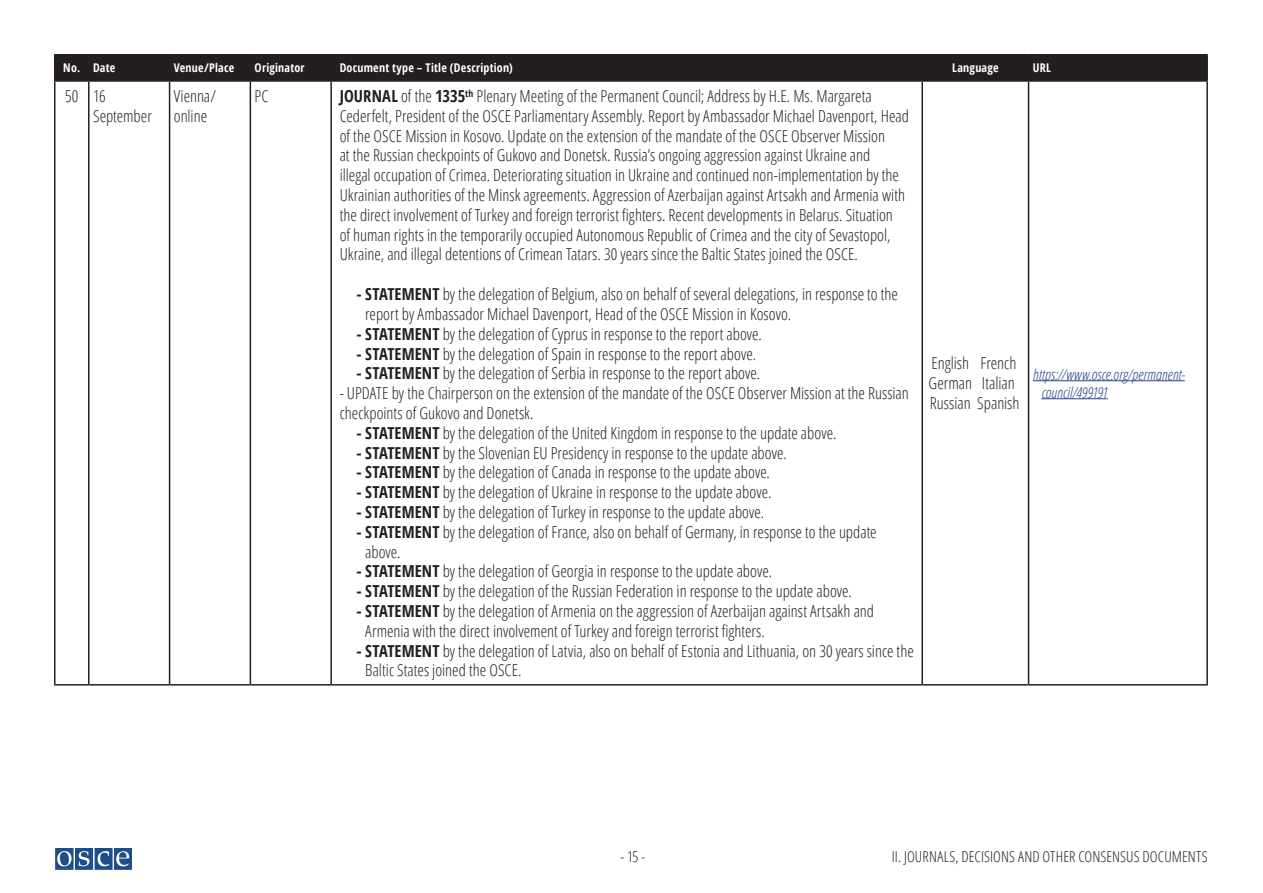
<style>
.page{position:relative;width:1263px;height:893px;background:#fff}
.page>*{position:absolute;margin:0;border:0;box-sizing:border-box;transform-origin:0 0}
.Paragraph_Style_3{font:300 condensed 16.5px/19.8px "Open Sans";color:#231f20}
.Paragraph_Style_1{font:300 condensed 16.5px/19.8px "Open Sans";color:#231f20}
.t1{font:300 condensed 15px "Open Sans";letter-spacing:.005em;color:#231f20}
.Para_hyperlink{font:italic 300 condensed 15px/18px "Open Sans";color:#253f8e}
.Paragraph_Style_1-2{font:700 condensed 12px "Open Sans";letter-spacing:.02em;color:#fff}
.s1{font-weight:700}
</style>
<div class="page">
<hr style="left:89px;top:80px;width:81px;height:2px;background:#231f20">
<hr style="left:170px;top:80px;width:80px;height:2px;background:#231f20">
<hr style="left:169px;top:82px;width:1px;height:602px;background:#231f20">
<hr style="left:250px;top:80px;width:81px;height:2px;background:#231f20">
<hr style="left:250px;top:82px;width:1px;height:602px;background:#231f20">
<hr style="left:331px;top:80px;width:591px;height:2px;background:#231f20">
<hr style="left:330px;top:82px;width:2px;height:602px;background:#231f20">
<hr style="left:922px;top:80px;width:106px;height:2px;background:#231f20">
<hr style="left:921px;top:82px;width:2px;height:602px;background:#231f20">
<hr style="left:1028px;top:80px;width:180px;height:2px;background:#231f20">
<hr style="left:1028px;top:82px;width:1px;height:602px;background:#231f20">
<hr style="left:89px;top:684px;width:81px;height:2px;background:#231f20">
<hr style="left:170px;top:684px;width:80px;height:2px;background:#231f20">
<hr style="left:250px;top:684px;width:81px;height:2px;background:#231f20">
<hr style="left:331px;top:684px;width:591px;height:2px;background:#231f20">
<hr style="left:922px;top:684px;width:106px;height:2px;background:#231f20">
<hr style="left:1028px;top:684px;width:180px;height:2px;background:#231f20">
<hr style="left:54px;top:54px;width:35px;height:2px;background:#231f20">
<hr style="left:54px;top:56px;width:2px;height:24px;background:#231f20">
<hr style="left:89px;top:54px;width:81px;height:2px;background:#231f20">
<hr style="left:170px;top:54px;width:80px;height:2px;background:#231f20">
<hr style="left:250px;top:54px;width:81px;height:2px;background:#231f20">
<hr style="left:331px;top:54px;width:591px;height:2px;background:#231f20">
<hr style="left:922px;top:54px;width:106px;height:2px;background:#231f20">
<hr style="left:1028px;top:54px;width:180px;height:2px;background:#231f20">
<div style="left:56px;top:56px;width:1150px;height:24px;background:#231f20"></div>
<hr style="left:1206px;top:56px;width:2px;height:24px;background:#231f20">
<hr style="left:54px;top:82px;width:2px;height:602px;background:#231f20">
<hr style="left:88px;top:82px;width:2px;height:602px;background:#231f20">
<hr style="left:54px;top:684px;width:35px;height:2px;background:#231f20">
<hr style="left:54px;top:80px;width:35px;height:2px;background:#231f20">
<hr style="left:1206px;top:82px;width:2px;height:602px;background:#231f20">
<hr style="left:1033px;top:380px;width:152px;height:1px;background:#253f8e">
<hr style="left:1041px;top:398px;width:67px;height:1px;background:#253f8e">
<img style="left:56px;top:848px;width:75px;height:21px">
<p class="Paragraph_Style_1-2" style="left:63px;top:60px;width:18px">No.</p>
<p class="Paragraph_Style_1-2" style="left:93px;top:60px;width:24px">Date</p>
<p class="Paragraph_Style_1-2" style="left:174px;top:60px;width:62px">Venue/Place</p>
<p class="Paragraph_Style_1-2" style="left:255px;top:60px;width:52px">Originator</p>
<p class="Paragraph_Style_1-2" style="left:340px;top:60px;width:175px">Document type – Title (Description)</p>
<p class="Paragraph_Style_1-2" style="left:952px;top:60px;width:48px">Language</p>
<p class="Paragraph_Style_1-2" style="left:1033px;top:60px;width:20px">URL</p>
<p class="Paragraph_Style_1" style="left:65px;top:86px;width:15px">50</p>
<p class="Paragraph_Style_1" style="left:93px;top:86px;width:60px">16<br>September</p>
<p class="Paragraph_Style_1" style="left:174px;top:86px;width:44px">Vienna/ online</p>
<p class="Paragraph_Style_1" style="left:255px;top:86px;width:15px">PC</p>
<p class="Paragraph_Style_1" style="left:340px;top:86px;width:571px"><span class="s1">JOURNAL</span> of the <span class="s1">1335</span><sup>th</sup> Plenary Meeting of the Permanent Council; Address by H.E. Ms. Margareta Cederfelt, President of the OSCE Parliamentary Assembly. Report by Ambassador Michael Davenport, Head of the OSCE Mission in Kosovo. Update on the extension of the mandate of the OSCE Observer Mission<br>at the Russian checkpoints of Gukovo and Donetsk. Russia’s ongoing aggression against Ukraine and<br>illegal occupation of Crimea. Deteriorating situation in Ukraine and continued non-implementation by the Ukrainian authorities of the Minsk agreements. Aggression of Azerbaijan against Artsakh and Armenia with the direct involvement of Turkey and foreign terrorist fighters. Recent developments in Belarus. Situation<br>of human rights in the temporarily occupied Autonomous Republic of Crimea and the city of Sevastopol, Ukraine, and illegal detentions of Crimean Tatars. 30 years since the Baltic States joined the OSCE.</p>
<p class="Paragraph_Style_3" style="left:365px;top:284px;width:534px;text-indent:-9px"><span class="s1">- STATEMENT</span> by the delegation of Belgium, also on behalf of several delegations, in response to the report by Ambassador Michael Davenport, Head of the OSCE Mission in Kosovo.</p>
<p class="Paragraph_Style_3" style="left:356px;top:323px;width:407px"><span class="s1">- STATEMENT</span> by the delegation of Cyprus in response to the report above.</p>
<p class="Paragraph_Style_3" style="left:356px;top:343px;width:401px"><span class="s1">- STATEMENT</span> by the delegation of Spain in response to the report above.</p>
<p class="Paragraph_Style_3" style="left:356px;top:363px;width:405px"><span class="s1">- STATEMENT</span> by the delegation of Serbia in response to the report above.</p>
<p class="Paragraph_Style_1" style="left:340px;top:383px;width:571px">- UPDATE by the Chairperson on the extension of the mandate of the OSCE Observer Mission at the Russian checkpoints of Gukovo and Donetsk.</p>
<p class="Paragraph_Style_3" style="left:356px;top:422px;width:481px"><span class="s1">- STATEMENT</span> by the delegation of the United Kingdom in response to the update above.</p>
<p class="Paragraph_Style_3" style="left:356px;top:442px;width:432px"><span class="s1">- STATEMENT</span> by the Slovenian EU Presidency in response to the update above.</p>
<p class="Paragraph_Style_3" style="left:356px;top:462px;width:415px"><span class="s1">- STATEMENT</span> by the delegation of Canada in response to the update above.</p>
<p class="Paragraph_Style_3" style="left:356px;top:482px;width:416px"><span class="s1">- STATEMENT</span> by the delegation of Ukraine in response to the update above.</p>
<p class="Paragraph_Style_3" style="left:356px;top:501px;width:409px"><span class="s1">- STATEMENT</span> by the delegation of Turkey in response to the update above.</p>
<p class="Paragraph_Style_3" style="left:365px;top:521px;width:513px;text-indent:-9px"><span class="s1">- STATEMENT</span> by the delegation of France, also on behalf of Germany, in response to the update above.</p>
<p class="Paragraph_Style_3" style="left:356px;top:561px;width:417px"><span class="s1">- STATEMENT</span> by the delegation of Georgia in response to the update above.</p>
<p class="Paragraph_Style_3" style="left:356px;top:581px;width:497px"><span class="s1">- STATEMENT</span> by the delegation of the Russian Federation in response to the update above.</p>
<p class="Paragraph_Style_3" style="left:365px;top:600px;width:510px;text-indent:-9px"><span class="s1">- STATEMENT</span> by the delegation of Armenia on the aggression of Azerbaijan against Artsakh and<br>Armenia with the direct involvement of Turkey and foreign terrorist fighters.</p>
<p class="Paragraph_Style_3" style="left:365px;top:640px;width:550px;text-indent:-9px"><span class="s1">- STATEMENT</span> by the delegation of Latvia, also on behalf of Estonia and Lithuania, on 30 years since the<br>Baltic States joined the OSCE.</p>
<p class="Paragraph_Style_1" style="left:931px;top:353px;width:86px">English French</p>
<p class="Paragraph_Style_1" style="left:928px;top:373px;width:88px">German Italian</p>
<p class="Paragraph_Style_1" style="left:930px;top:393px;width:91px">Russian Spanish</p>
<p class="Para_hyperlink" style="left:1041px;top:365px;width:145px;text-indent:-9px">https://www.osce.org/permanent&shy;council/499191</p>
<p class="t1" style="left:620px;top:846px;width:26px">- 15 -</p>
<p class="t1" style="left:892px;top:846px;width:317px">II. JOURNALS, DECISIONS AND OTHER CONSENSUS DOCUMENTS</p>
</div>
